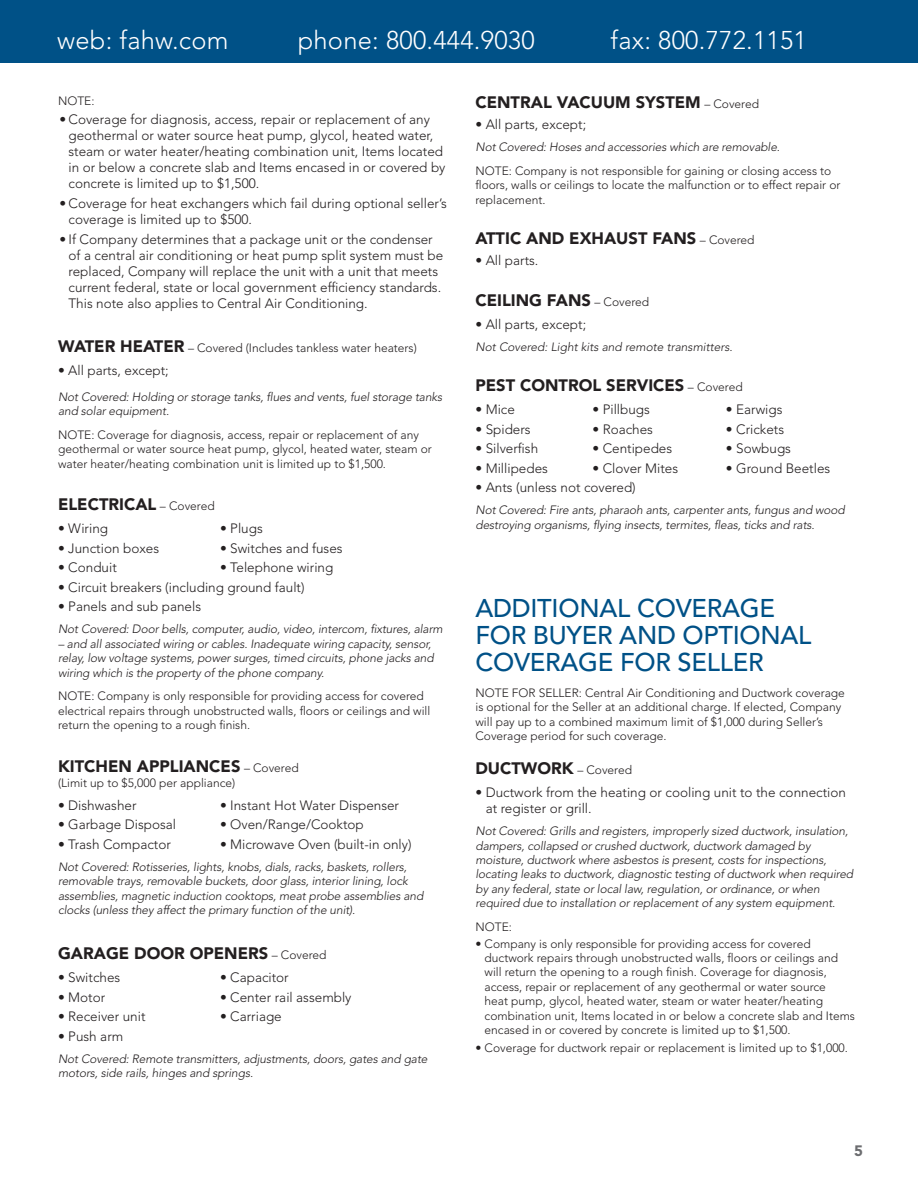
<style>
.page{position:relative;width:918px;height:1188px;background:#fff}
.page>*{position:absolute;margin:0;border:0;box-sizing:border-box;transform-origin:0 0}
.Bold_Subhead{font:500 25.5px/27px "Avenir LT Std";letter-spacing:-.01em;color:#005187}
.t1{font:300 25.5px "Avenir LT Std";letter-spacing:.01em;color:#fff}
.Covered_Underline{font:900 16.5px "Avenir LT Std";color:#231f20}
.Covered_Underline-2{font:900 15px "Avenir LT Std";color:#6c6d70}
.Body_9_bullet{font:300 13.5px/16.2px "Avenir LT Std";color:#231f20}
.Covered_Underline-3{font:300 13.5px "Avenir LT Std";color:#231f20}
.Body_8_Not_covered{font:italic 300 12px/14.4px "Avenir LT Std";letter-spacing:-.01em;color:#231f20}
.Body_8_Note{font:300 12px/14.4px "Avenir LT Std";color:#231f20}
.Body_9_bullet-2{font:300 12px/14.4px "Avenir LT Std";color:#231f20}
.Covered_Underline-4{font:300 12px "Avenir LT Std";color:#231f20}
.s1{font-weight:900;font-size:16.5px}
.s2{font-weight:300;font-size:12px}
</style>
<div class="page">
<div style="left:0;top:0;width:918px;height:63px;background:#005187"></div>
<h1 class="t1" style="left:57px;top:25px;width:173px">web: fahw.com</h1>
<h1 class="t1" style="left:298px;top:25px;width:238px">phone: 800.444.9030</h1>
<h1 class="t1" style="left:611px;top:25px;width:198px">fax: 800.772.1151</h1>
<p class="Body_8_Note" style="left:58px;top:94px;width:38px">NOTE:</p>
<p class="Body_9_bullet" style="left:69px;top:111px;width:378px;text-indent:-9px">• Coverage for diagnosis, access, repair or replacement of any geothermal or water source heat pump, glycol, heated water, steam or water heater/heating combination unit, Items located in or below a concrete slab and Items encased in or covered by concrete is limited up to $1,500.</p>
<p class="Body_9_bullet" style="left:69px;top:195px;width:380px;text-indent:-9px">• Coverage for heat exchangers which fail during optional seller’s coverage is limited up to $500.</p>
<p class="Body_9_bullet" style="left:69px;top:231px;width:376px;text-indent:-9px">• If Company determines that a package unit or the condenser of a central air conditioning or heat pump split system must be replaced, Company will replace the unit with a unit that meets current federal, state or local government efficiency standards.<br>This note also applies to Central Air Conditioning.</p>
<p class="Covered_Underline-4" style="left:58px;top:341px;width:360px"><span class="s1">WATER HEATER</span> – Covered (Includes tankless water heaters)</p>
<p class="Covered_Underline-3" style="left:58px;top:362px;width:112px">• All parts, except;</p>
<p class="Body_8_Not_covered" style="left:58px;top:390px;width:386px">Not Covered: Holding or storage tanks, flues and vents, fuel storage tanks and solar equipment.</p>
<p class="Body_8_Note" style="left:58px;top:427px;width:375px">NOTE: Coverage for diagnosis, access, repair or replacement of any geothermal or water source heat pump, glycol, heated water, steam or water heater/heating combination unit is limited up to $1,500.</p>
<p class="Covered_Underline" style="left:58px;top:495px;width:158px">ELECTRICAL <span class="s2">– Covered</span></p>
<p class="Body_9_bullet" style="left:58px;top:521px;width:52px">• Wiring</p>
<p class="Body_9_bullet" style="left:220px;top:521px;width:44px">• Plugs</p>
<p class="Body_9_bullet" style="left:58px;top:540px;width:103px">• Junction boxes</p>
<p class="Body_9_bullet" style="left:220px;top:540px;width:124px">• Switches and fuses</p>
<p class="Body_9_bullet" style="left:58px;top:560px;width:60px">• Conduit</p>
<p class="Body_9_bullet" style="left:220px;top:560px;width:115px">• Telephone wiring</p>
<p class="Body_9_bullet" style="left:58px;top:579px;width:248px">• Circuit breakers (including ground fault)</p>
<p class="Body_9_bullet" style="left:58px;top:598px;width:145px">• Panels and sub panels</p>
<p class="Body_8_Not_covered" style="left:58px;top:622px;width:386px">Not Covered: Door bells, computer, audio, video, intercom, fixtures, alarm</p>
<p class="Body_8_Not_covered" style="left:58px;top:637px;width:377px">– and all associated wiring or cables. Inadequate wiring capacity, sensor, relay, low voltage systems, power surges, timed circuits, phone jacks and wiring which is the property of the phone company.</p>
<p class="Body_8_Note" style="left:58px;top:689px;width:374px">NOTE: Company is only responsible for providing access for covered electrical repairs through unobstructed walls, floors or ceilings and will return the opening to a rough finish.</p>
<p class="Covered_Underline" style="left:58px;top:756px;width:242px">KITCHEN APPLIANCES <span class="s2">– Covered</span></p>
<p class="Covered_Underline-4" style="left:58px;top:776px;width:179px">(Limit up to $5,000 per appliance)</p>
<p class="Body_9_bullet" style="left:58px;top:797px;width:80px">• Dishwasher</p>
<p class="Body_9_bullet" style="left:220px;top:797px;width:181px">• Instant Hot Water Dispenser</p>
<p class="Body_9_bullet" style="left:58px;top:817px;width:120px">• Garbage Disposal</p>
<p class="Body_9_bullet" style="left:220px;top:817px;width:145px">• Oven/Range/Cooktop</p>
<p class="Body_9_bullet" style="left:58px;top:836px;width:114px">• Trash Compactor</p>
<p class="Body_9_bullet" style="left:220px;top:836px;width:193px">• Microwave Oven (built-in only)</p>
<p class="Body_8_Not_covered" style="left:58px;top:860px;width:367px">Not Covered: Rotisseries, lights, knobs, dials, racks, baskets, rollers, removable trays, removable buckets, door glass, interior lining, lock assemblies, magnetic induction cooktops, meat probe assemblies and clocks (unless they affect the primary function of the unit).</p>
<p class="Covered_Underline" style="left:58px;top:944px;width:270px">GARAGE DOOR OPENERS <span class="s2">– Covered</span></p>
<p class="Body_9_bullet" style="left:58px;top:970px;width:64px">• Switches</p>
<p class="Body_9_bullet" style="left:220px;top:970px;width:70px">• Capacitor</p>
<p class="Body_9_bullet" style="left:58px;top:989px;width:49px">• Motor</p>
<p class="Body_9_bullet" style="left:220px;top:989px;width:133px">• Center rail assembly</p>
<p class="Body_9_bullet" style="left:58px;top:1008px;width:89px">• Receiver unit</p>
<p class="Body_9_bullet" style="left:220px;top:1008px;width:63px">• Carriage</p>
<p class="Body_9_bullet" style="left:58px;top:1028px;width:67px">• Push arm</p>
<p class="Body_8_Not_covered" style="left:58px;top:1052px;width:371px">Not Covered: Remote transmitters, adjustments, doors, gates and gate motors, side rails, hinges and springs.</p>
<p class="Covered_Underline" style="left:475px;top:93px;width:285px">CENTRAL VACUUM SYSTEM <span class="s2">– Covered</span></p>
<p class="Body_9_bullet" style="left:475px;top:117px;width:112px">• All parts, except;</p>
<p class="Body_8_Not_covered" style="left:475px;top:140px;width:306px">Not Covered: Hoses and accessories which are removable.</p>
<p class="Body_8_Note" style="left:475px;top:164px;width:367px">NOTE: Company is not responsible for gaining or closing access to floors, walls or ceilings to locate the malfunction or to effect repair or replacement.</p>
<p class="Covered_Underline" style="left:475px;top:229px;width:281px">ATTIC AND EXHAUST FANS <span class="s2">– Covered</span></p>
<p class="Body_9_bullet" style="left:475px;top:252px;width:65px">• All parts.</p>
<p class="Covered_Underline" style="left:475px;top:290px;width:175px">CEILING FANS <span class="s2">– Covered</span></p>
<p class="Body_9_bullet" style="left:475px;top:316px;width:112px">• All parts, except;</p>
<p class="Body_8_Not_covered" style="left:475px;top:340px;width:259px">Not Covered: Light kits and remote transmitters.</p>
<p class="Covered_Underline" style="left:475px;top:376px;width:269px">PEST CONTROL SERVICES <span class="s2">– Covered</span></p>
<p class="Body_9_bullet" style="left:475px;top:402px;width:41px">• Mice</p>
<p class="Body_9_bullet" style="left:592px;top:402px;width:59px">• Pillbugs</p>
<p class="Body_9_bullet" style="left:726px;top:402px;width:58px">• Earwigs</p>
<p class="Body_9_bullet" style="left:475px;top:421px;width:57px">• Spiders</p>
<p class="Body_9_bullet" style="left:592px;top:421px;width:62px">• Roaches</p>
<p class="Body_9_bullet" style="left:726px;top:421px;width:60px">• Crickets</p>
<p class="Body_9_bullet" style="left:475px;top:440px;width:64px">• Silverfish</p>
<p class="Body_9_bullet" style="left:592px;top:440px;width:81px">• Centipedes</p>
<p class="Body_9_bullet" style="left:726px;top:440px;width:67px">• Sowbugs</p>
<p class="Body_9_bullet" style="left:475px;top:460px;width:74px">• Millipedes</p>
<p class="Body_9_bullet" style="left:592px;top:460px;width:87px">• Clover Mites</p>
<p class="Body_9_bullet" style="left:726px;top:460px;width:106px">• Ground Beetles</p>
<p class="Body_9_bullet" style="left:475px;top:479px;width:162px">• Ants (unless not covered)</p>
<p class="Body_8_Not_covered" style="left:475px;top:503px;width:371px">Not Covered: Fire ants, pharaoh ants, carpenter ants, fungus and wood destroying organisms, flying insects, termites, fleas, ticks and rats.</p>
<p class="Bold_Subhead" style="left:475px;top:595px;width:338px">ADDITIONAL COVERAGE<br>FOR BUYER AND OPTIONAL<br>COVERAGE FOR SELLER</p>
<p class="Body_8_Note" style="left:475px;top:686px;width:371px">NOTE FOR SELLER: Central Air Conditioning and Ductwork coverage is optional for the Seller at an additional charge. If elected, Company will pay up to a combined maximum limit of $1,000 during Seller’s Coverage period for such coverage.</p>
<p class="Covered_Underline" style="left:475px;top:758px;width:158px">DUCTWORK <span class="s2">– Covered</span></p>
<p class="Body_9_bullet" style="left:486px;top:784px;width:362px;text-indent:-10px">• Ductwork from the heating or cooling unit to the connection at register or grill.</p>
<p class="Body_8_Not_covered" style="left:475px;top:824px;width:379px">Not Covered: Grills and registers, improperly sized ductwork, insulation, dampers, collapsed or crushed ductwork, ductwork damaged by moisture, ductwork where asbestos is present, costs for inspections, locating leaks to ductwork, diagnostic testing of ductwork when required by any federal, state or local law, regulation, or ordinance, or when required due to installation or replacement of any system equipment.</p>
<p class="Body_8_Note" style="left:475px;top:920px;width:38px">NOTE:</p>
<p class="Body_9_bullet-2" style="left:485px;top:936px;width:372px;text-indent:-9px">• Company is only responsible for providing access for covered ductwork repairs through unobstructed walls, floors or ceilings and will return the opening to a rough finish. Coverage for diagnosis, access, repair or replacement of any geothermal or water source<br>heat pump, glycol, heated water, steam or water heater/heating combination unit, Items located in or below a concrete slab and Items encased in or covered by concrete is limited up to $1,500.</p>
<p class="Body_9_bullet-2" style="left:475px;top:1040px;width:374px">• Coverage for ductwork repair or replacement is limited up to $1,000.</p>
<p class="Covered_Underline-2" style="left:854px;top:1141px;width:10px">5</p>
</div>
